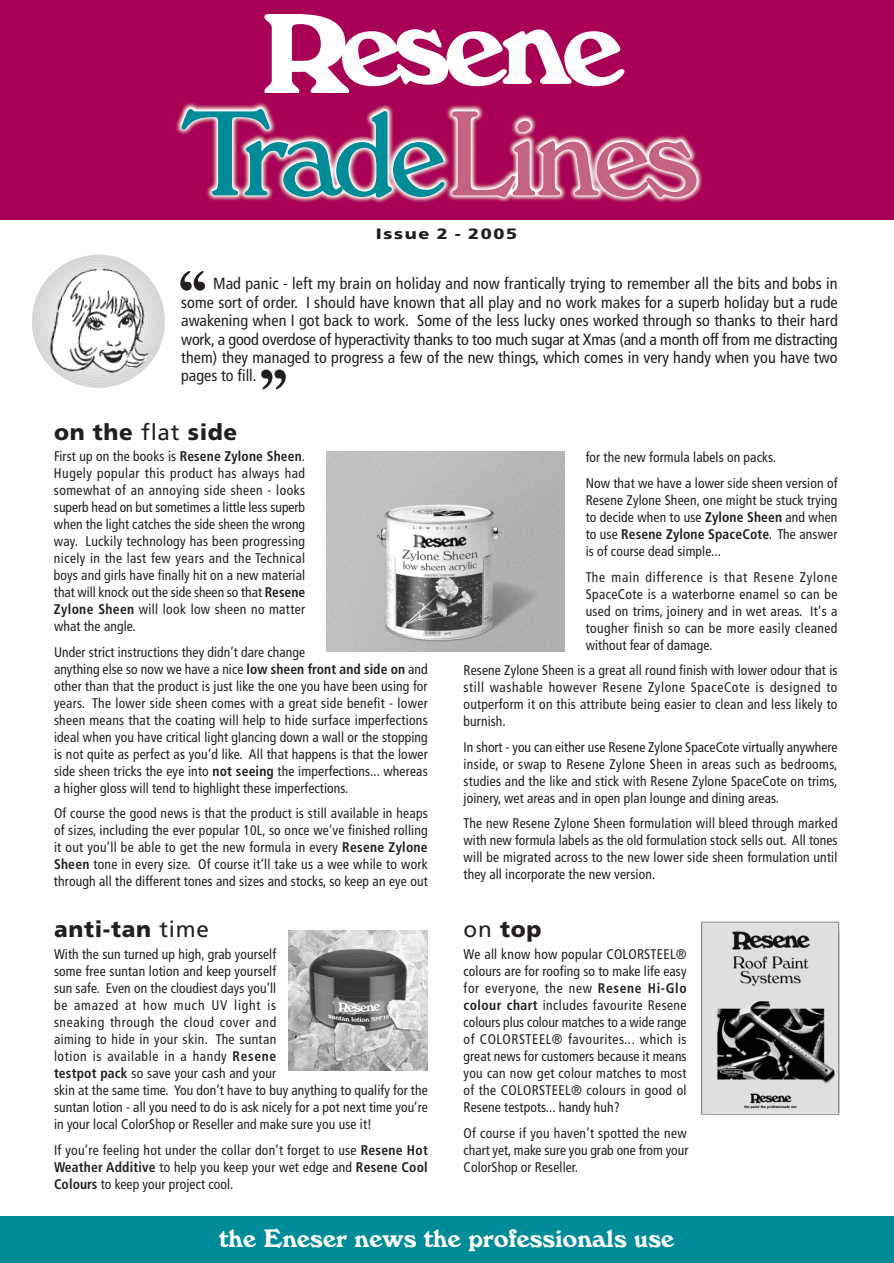
<style>
.page{position:relative;width:894px;height:1263px;background:#fff}
.page>*{position:absolute;margin:0;border:0;box-sizing:border-box;transform-origin:0 0}
.t1{font:26.4px "Windsor Bold DTC";letter-spacing:.01em;color:#fff}
.t2{font:900 22.5px "Frutiger";letter-spacing:.03em;color:#231f20}
.t3{font:condensed 16.2px/18.3px "Frutiger";letter-spacing:.005em;color:#231f20;text-align:justify}
.t4{font:900 15px "Frutiger";letter-spacing:.09em;color:#231f20;scale:1.2 1}
.t5{font:condensed 14.1px/17px "Frutiger";letter-spacing:.01em;color:#231f20;text-align:justify}
.s1{font-weight:400}
.s2{font-weight:700}
</style>
<div class="page">
<div style="left:0;top:0;width:894px;height:219px;background:#a90156"></div>
<svg style="left:264px;top:14px;width:361px;height:79px"></svg>
<img style="left:176px;top:103px;width:527px;height:100px">
<svg style="left:181px;top:108px;width:264px;height:90px"></svg>
<svg style="left:451px;top:111px;width:246px;height:87px"></svg>
<div style="left:0;top:1216px;width:894px;height:47px;background:#008b98"></div>
<svg style="left:261px;top:370px;width:25px;height:19px"></svg>
<svg style="left:180px;top:271px;width:25px;height:20px"></svg>
<svg style="left:32px;top:255px;width:83px;height:96px"></svg>
<img style="left:39px;top:257px;width:126px;height:131px">
<img style="left:289px;top:930px;width:139px;height:141px">
<img style="left:701px;top:921px;width:139px;height:194px">
<img style="left:326px;top:452px;width:238px;height:200px">
<p class="t4" style="left:376px;top:228px;width:119px">Issue 2 - 2005</p>
<p class="t3" style="left:181px;top:276px;width:658px;text-indent:32px">Mad panic - left my brain on holiday and now frantically trying to remember all the bits and bobs in some sort of order. I should have known that all play and no work makes for a superb holiday but a rude awakening when I got back to work. Some of the less lucky ones worked through so thanks to their hard work, a good overdose of hyperactivity thanks to too much sugar at Xmas (and a month off from me distracting them) they managed to progress a few of the new things, which comes in very handy when you have two pages to fill.</p>
<h2 class="t2" style="left:54px;top:423px;width:185px">on the <span class="s1">flat</span> side</h2>
<p class="t5" style="left:54px;top:449px;width:253px">First up on the books is <span class="s2">Resene Zylone Sheen</span>.<br>Hugely popular this product has always had somewhat of an annoying side sheen - looks superb head on but sometimes a little less superb when the light catches the side sheen the wrong way. Luckily technology has been progressing nicely in the last few years and the Technical boys and girls have finally hit on a new material that will knock out the side sheen so that <span class="s2">Resene Zylone Sheen</span> will look low sheen no matter what the angle.</p>
<p class="t5" style="left:54px;top:644px;width:375px;text-align:left">Under strict instructions they didn’t dare change<br>anything else so now we have a nice <span class="s2">low sheen front and side on</span> and other than that the product is just like the one you have been using for years. The lower side sheen comes with a great side benefit - lower sheen means that the coating will help to hide surface imperfections ideal when you have critical light glancing down a wall or the stopping is not quite as perfect as you’d like. All that happens is that the lower side sheen tricks the eye into <span class="s2">not seeing</span> the imperfections... whereas a higher gloss will tend to highlight these imperfections.</p>
<p class="t5" style="left:54px;top:806px;width:375px">Of course the good news is that the product is still available in heaps of sizes, including the ever popular 10L, so once we’ve finished rolling it out you’ll be able to get the new formula in every <span class="s2">Resene Zylone Sheen</span> tone in every size. Of course it’ll take us a wee while to work through all the different tones and sizes and stocks, so keep an eye out</p>
<h2 class="t2" style="left:54px;top:921px;width:157px">anti-tan <span class="s1">time</span></h2>
<p class="t5" style="left:54px;top:947px;width:375px;text-align:left">With the sun turned up high, grab yourself<br>some free suntan lotion and keep yourself<br>sun safe. Even on the cloudiest days you’ll<br>be amazed at how much UV light is<br>sneaking through the cloud cover and<br>aiming to hide in your skin. The suntan<br>lotion is available in a handy <span class="s2">Resene<br>testpot pack</span> so save your cash and your<br>skin at the same time. You don’t have to buy anything to qualify for the suntan lotion - all you need to do is ask nicely for a pot next time you’re in your local ColorShop or Reseller and make sure you use it!</p>
<p class="t5" style="left:54px;top:1142px;width:375px">If you’re feeling hot under the collar don’t forget to use <span class="s2">Resene Hot Weather Additive</span> to help you keep your wet edge and <span class="s2">Resene Cool Colours</span> to keep your project cool.</p>
<p class="t5" style="left:586px;top:446px;width:253px;line-height:25.5px">for the new formula labels on packs.<br>Now that we have a lower side sheen version of</p>
<p class="t5" style="left:586px;top:493px;width:253px">Resene Zylone Sheen, one might be stuck trying to decide when to use <span class="s2">Zylone Sheen</span> and when to use <span class="s2">Resene Zylone SpaceCote</span>. The answer is of course dead simple...</p>
<p class="t5" style="left:586px;top:569px;width:253px">The main difference is that Resene Zylone SpaceCote is a waterborne enamel so can be used on trims, joinery and in wet areas. It’s a tougher finish so can be more easily cleaned without fear of damage.</p>
<p class="t5" style="left:464px;top:663px;width:375px">Resene Zylone Sheen is a great all round finish with lower odour that is still washable however Resene Zylone SpaceCote is designed to outperform it on this attribute being easier to clean and less likely to burnish.</p>
<p class="t5" style="left:464px;top:740px;width:375px">In short - you can either use Resene Zylone SpaceCote virtually anywhere inside, or swap to Resene Zylone Sheen in areas such as bedrooms, studies and the like and stick with Resene Zylone SpaceCote on trims, joinery, wet areas and in open plan lounge and dining areas.</p>
<p class="t5" style="left:464px;top:816px;width:375px">The new Resene Zylone Sheen formulation will bleed through marked with new formula labels as the old formulation stock sells out. All tones will be migrated across to the new lower side sheen formulation until they all incorporate the new version.</p>
<h2 class="t2" style="left:464px;top:921px;width:79px"><span class="s1">on</span> top</h2>
<p class="t5" style="left:464px;top:947px;width:225px">We all know how popular COLORSTEEL® colours are for roofing so to make life easy for everyone, the new <span class="s2">Resene Hi-Glo colour chart</span> includes favourite Resene colours plus colour matches to a wide range of COLORSTEEL® favourites... which is great news for customers because it means you can now get colour matches to most of the COLORSTEEL® colours in good ol Resene testpots... handy huh?</p>
<p class="t5" style="left:464px;top:1125px;width:226px;text-align:left">Of course if you haven’t spotted the new chart yet, make sure you grab one from your<br>ColorShop or Reseller.</p>
<h1 class="t1" style="left:219px;top:1228px;width:456px">the Eneser news the professionals use</h1>
</div>
